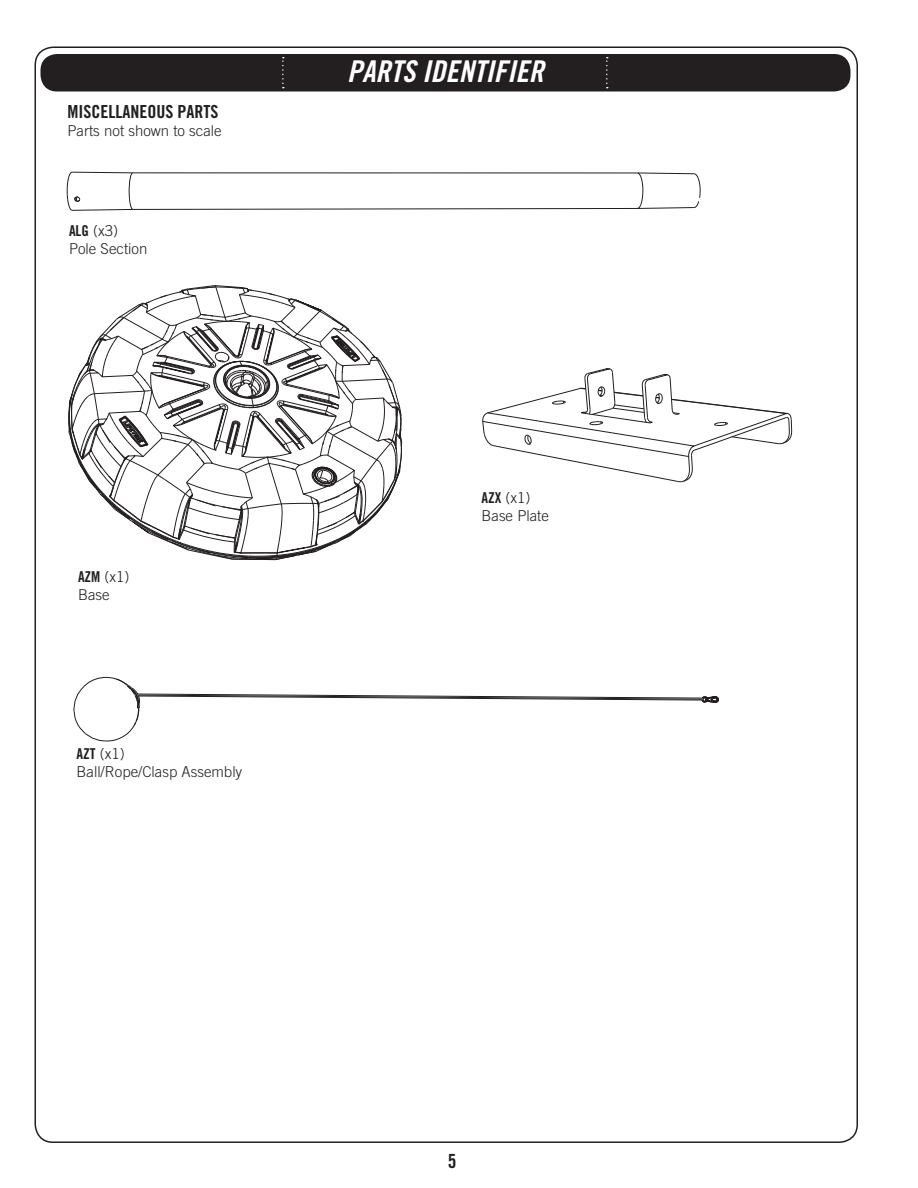
<style>
.page{position:relative;width:918px;height:1188px;background:#fff}
.page>*{position:absolute;margin:0;border:0;box-sizing:border-box;transform-origin:0 0}
.t1{font:30px "Trade Gothic LT Std Bd Cn 20 Obl";color:#fff}
.t2{font:19.5px "Trade Gothic LT Std Bd Cn 20";color:#231f20}
.t3{font:18px "Trade Gothic LT Std Bd Cn 20";color:#231f20}
.t4{font:300 15px/18px "Trade Gothic LT Std";color:#231f20}
.s1{font-family:"Trade Gothic LT Std Bd Cn 20";font-weight:400}
</style>
<div class="page">
<div style="left:40px;top:54px;width:810px;height:38px;background:#231f20;border-radius:16px"></div>
<svg style="left:282px;top:57px;width:2px;height:31px"></svg>
<svg style="left:606px;top:57px;width:2px;height:31px"></svg>
<svg style="left:67px;top:172px;width:634px;height:39px"></svg>
<svg style="left:68px;top:285px;width:334px;height:275px"></svg>
<svg style="left:73px;top:676px;width:646px;height:66px"></svg>
<svg style="left:482px;top:368px;width:310px;height:114px"></svg>
<p class="t3" style="left:68px;top:105px;width:152px">MISCELLANEOUS PARTS</p>
<p class="t4" style="left:68px;top:124px;width:156px">Parts not shown to scale</p>
<p class="t4" style="left:69px;top:223px;width:80px"><span class="s1">ALG</span> (x3)<br>Pole Section</p>
<p class="t4" style="left:78px;top:569px;width:53px"><span class="s1">AZM</span> (x1)<br>Base</p>
<p class="t4" style="left:76px;top:747px;width:167px"><span class="s1">AZT</span> (x1)<br>Ball/Rope/Clasp Assembly</p>
<h1 class="t1" style="left:347px;top:60px;width:198px">PARTS IDENTIFIER</h1>
<p class="t4" style="left:482px;top:490px;width:69px"><span class="s1">AZX</span> (x1)<br>Base Plate</p>
<h2 class="t2" style="left:448px;top:1154px;width:10px">5</h2>
</div>
